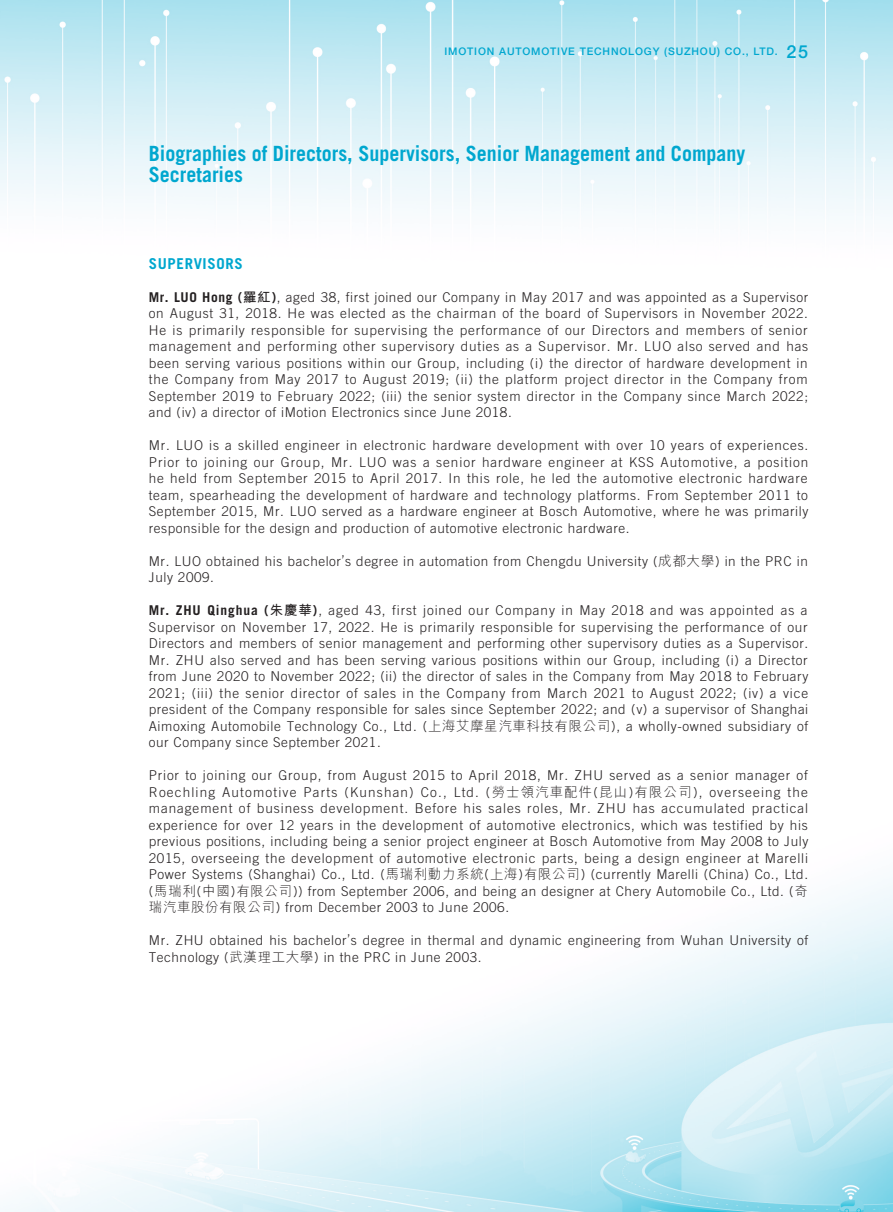
<style>
.page{position:relative;width:893px;height:1212px;background:#fff}
.page>*{position:absolute;margin:0;border:0;box-sizing:border-box;transform-origin:0 0}
.t1{font:700 21px/21px "Trade Gothic LT Std";color:#00a7cf;scale:.95 1}
.t2{font:700 15px "Trade Gothic LT Std";letter-spacing:.04em;color:#00a7cf}
.t3{font:300 13.5px/16.5px "Trade Gothic LT Std";letter-spacing:.04em;color:#231f20;text-align:justify}
.t4{font:500 10.5px "Helvetica Neue LT Std";letter-spacing:.08em;color:#00a7cf}
.s1{font-size:18px}
.s2{font-weight:700}
.s3{font-family:"M Hei HK";font-weight:700}
.s4{font-family:"M Hei HK"}
</style>
<div class="page">
<img style="left:0;top:0;width:893px;height:1212px">
<p class="t4" style="left:444px;top:45px;width:365px">IMOTION AUTOMOTIVE TECHNOLOGY (SUZHOU) CO., LTD. <span class="s1">25</span></p>
<h1 class="t1" style="left:149px;top:143px;width:629px">Biographies of Directors, Supervisors, Senior Management and Company<br>Secretaries</h1>
<p class="t2" style="left:149px;top:254px;width:95px">SUPERVISORS</p>
<p class="t3" style="left:149px;top:288px;width:661px"><span class="s2">Mr. LUO Hong (</span><span class="s3">羅紅</span><span class="s2">)</span>, aged 38, first joined our Company in May 2017 and was appointed as a Supervisor on August 31, 2018. He was elected as the chairman of the board of Supervisors in November 2022.<br>He is primarily responsible for supervising the performance of our Directors and members of senior management and performing other supervisory duties as a Supervisor. Mr. LUO also served and has been serving various positions within our Group, including (i) the director of hardware development in the Company from May 2017 to August 2019; (ii) the platform project director in the Company from September 2019 to February 2022; (iii) the senior system director in the Company since March 2022; and (iv) a director of iMotion Electronics since June 2018.</p>
<p class="t3" style="left:149px;top:437px;width:661px">Mr. LUO is a skilled engineer in electronic hardware development with over 10 years of experiences.<br>Prior to joining our Group, Mr. LUO was a senior hardware engineer at KSS Automotive, a position he held from September 2015 to April 2017. In this role, he led the automotive electronic hardware team, spearheading the development of hardware and technology platforms. From September 2011 to September 2015, Mr. LUO served as a hardware engineer at Bosch Automotive, where he was primarily responsible for the design and production of automotive electronic hardware.</p>
<p class="t3" style="left:149px;top:552px;width:661px">Mr. LUO obtained his bachelor’s degree in automation from Chengdu University (<span class="s4">成都大學</span>) in the PRC in<br>July 2009.</p>
<p class="t3" style="left:149px;top:602px;width:661px"><span class="s2">Mr. ZHU Qinghua (</span><span class="s3">朱慶華</span><span class="s2">)</span>, aged 43, first joined our Company in May 2018 and was appointed as a Supervisor on November 17, 2022. He is primarily responsible for supervising the performance of our Directors and members of senior management and performing other supervisory duties as a Supervisor.<br>Mr. ZHU also served and has been serving various positions within our Group, including (i) a Director from June 2020 to November 2022; (ii) the director of sales in the Company from May 2018 to February 2021; (iii) the senior director of sales in the Company from March 2021 to August 2022; (iv) a vice president of the Company responsible for sales since September 2022; and (v) a supervisor of Shanghai Aimoxing Automobile Technology Co., Ltd. (<span class="s4">上海艾摩星汽車科技有限公司</span>), a wholly-owned subsidiary of our Company since September 2021.</p>
<p class="t3" style="left:149px;top:767px;width:661px">Prior to joining our Group, from August 2015 to April 2018, Mr. ZHU served as a senior manager of Roechling Automotive Parts (Kunshan) Co., Ltd. (<span class="s4">勞士領汽車配件</span>(<span class="s4">昆山</span>)<span class="s4">有限公司</span>), overseeing the management of business development. Before his sales roles, Mr. ZHU has accumulated practical experience for over 12 years in the development of automotive electronics, which was testified by his previous positions, including being a senior project engineer at Bosch Automotive from May 2008 to July 2015, overseeing the development of automotive electronic parts, being a design engineer at Marelli Power Systems (Shanghai) Co., Ltd. (<span class="s4">馬瑞利動力系統</span>(<span class="s4">上海</span>)<span class="s4">有限公司</span>) (currently Marelli (China) Co., Ltd. (<span class="s4">馬瑞利</span>(<span class="s4">中國</span>)<span class="s4">有限公司</span>)) from September 2006, and being an designer at Chery Automobile Co., Ltd. (<span class="s4">奇瑞汽車股份有限公司</span>) from December 2003 to June 2006.</p>
<p class="t3" style="left:149px;top:932px;width:661px">Mr. ZHU obtained his bachelor’s degree in thermal and dynamic engineering from Wuhan University of<br>Technology (<span class="s4">武漢理工大學</span>) in the PRC in June 2003.</p>
</div>
